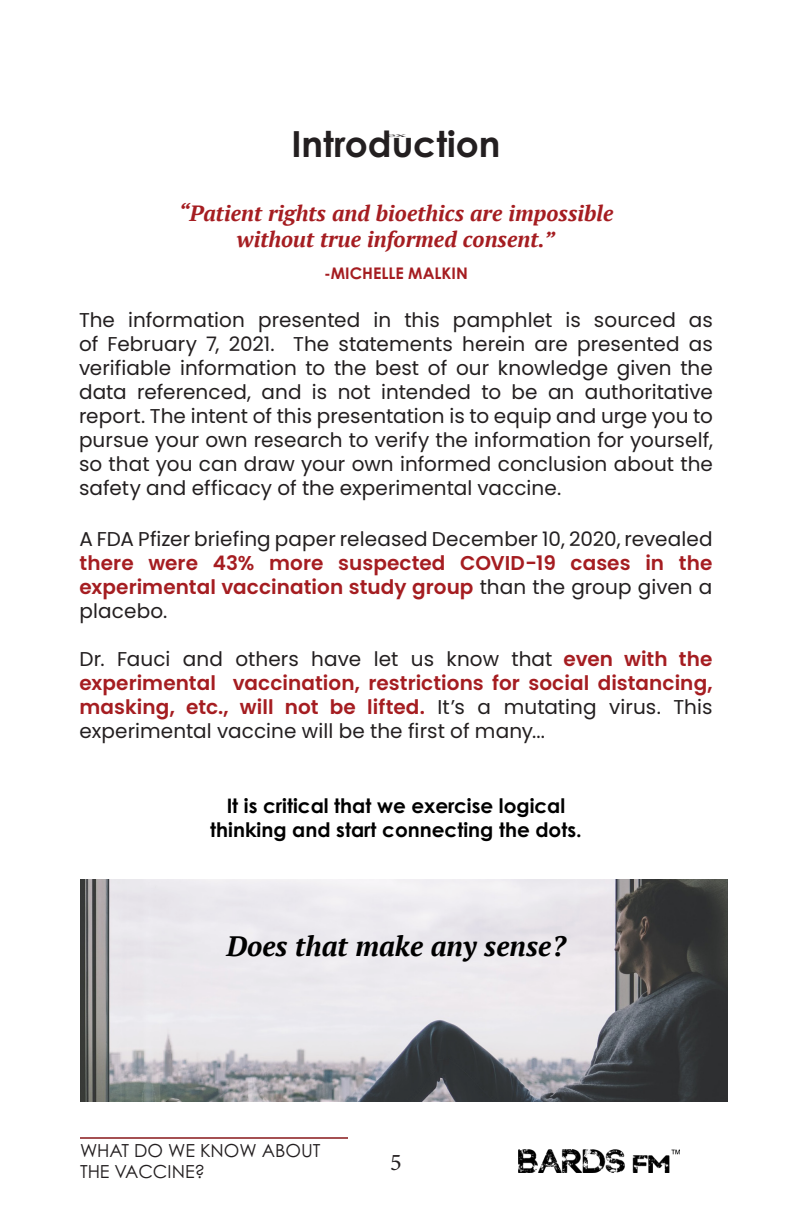
<style>
.page{position:relative;width:792px;height:1224px;background:#fff}
.page>*{position:absolute;margin:0;border:0;box-sizing:border-box;transform-origin:0 0}
.t1{font:700 36px "Century Gothic Pro";color:#231f20}
.t2{font:italic 700 28px "PT Serif";color:#000}
.t3{font:24px "Minion Pro";color:#231f20}
.t4{font:italic 700 22px/26.4px "PT Serif";color:#a51d21;text-align:center}
.t5{font:20px/24px "Poppins";letter-spacing:.005em;color:#231f20;text-align:justify}
.t6{font:600 20px/24px "Poppins";letter-spacing:.005em;color:#a51d21;text-align:justify}
.t7{font:700 20px/24px "Century Gothic Pro";color:#000;text-align:center}
.t8{font:18px/21.6px "Century Gothic Pro";color:#231f20}
.t9{font:700 16px "Century Gothic Pro";color:#a51d21}
.t10{font:5px "Georgia";color:#231f20;scale:4 1}
.s1{font-weight:400;color:#231f20}
.s2{font-weight:600;color:#a51d21}
</style>
<div class="page">
<img style="left:519px;top:1150px;width:160px;height:22px">
<hr style="left:80px;top:1137px;width:268px;height:2px;background:#88171a">
<img style="left:80px;top:879px;width:648px;height:223px">
<h1 class="t1" style="left:292px;top:121px;width:210px">Introduction</h1>
<p class="t10" style="left:386px;top:132px;width:6px">ex</p>
<p class="t4" style="left:178px;top:200px;width:437px">“Patient rights and bioethics are impossible without true informed consent.”</p>
<p class="t9" style="left:324px;top:264px;width:145px">-MICHELLE MALKIN</p>
<p class="t5" style="left:79px;top:308px;width:636px">The information presented in this pamphlet is sourced as of February 7, 2021. The statements herein are presented as verifiable information to the best of our knowledge given the data referenced, and is not intended to be an authoritative report. The intent of this presentation is to equip and urge you to pursue your own research to verify the information for yourself, so that you can draw your own informed conclusion about the safety and efficacy of the experimental vaccine.</p>
<p class="t5" style="left:80px;top:527px;width:635px">A FDA Pfizer briefing paper released December 10, 2020, revealed</p>
<p class="t6" style="left:80px;top:551px;width:635px">there were 43% more suspected COVID-19 cases in the experimental vaccination study group <span class="s1">than the group given a placebo.</span></p>
<p class="t5" style="left:80px;top:647px;width:635px">Dr. Fauci and others have let us know that <span class="s2">even with the experimental vaccination, restrictions for social distancing, masking, etc., will not be lifted.</span> It’s a mutating virus. This experimental vaccine will be the first of many...</p>
<p class="t7" style="left:210px;top:794px;width:373px">It is critical that we exercise logical thinking and start connecting the dots.</p>
<h2 class="t2" style="left:227px;top:928px;width:340px">Does that make any sense?</h2>
<p class="t8" style="left:80px;top:1139px;width:242px">WHAT DO WE KNOW ABOUT<br>THE VACCINE?</p>
<p class="t3" style="left:390px;top:1146px;width:13px">5</p>
</div>
